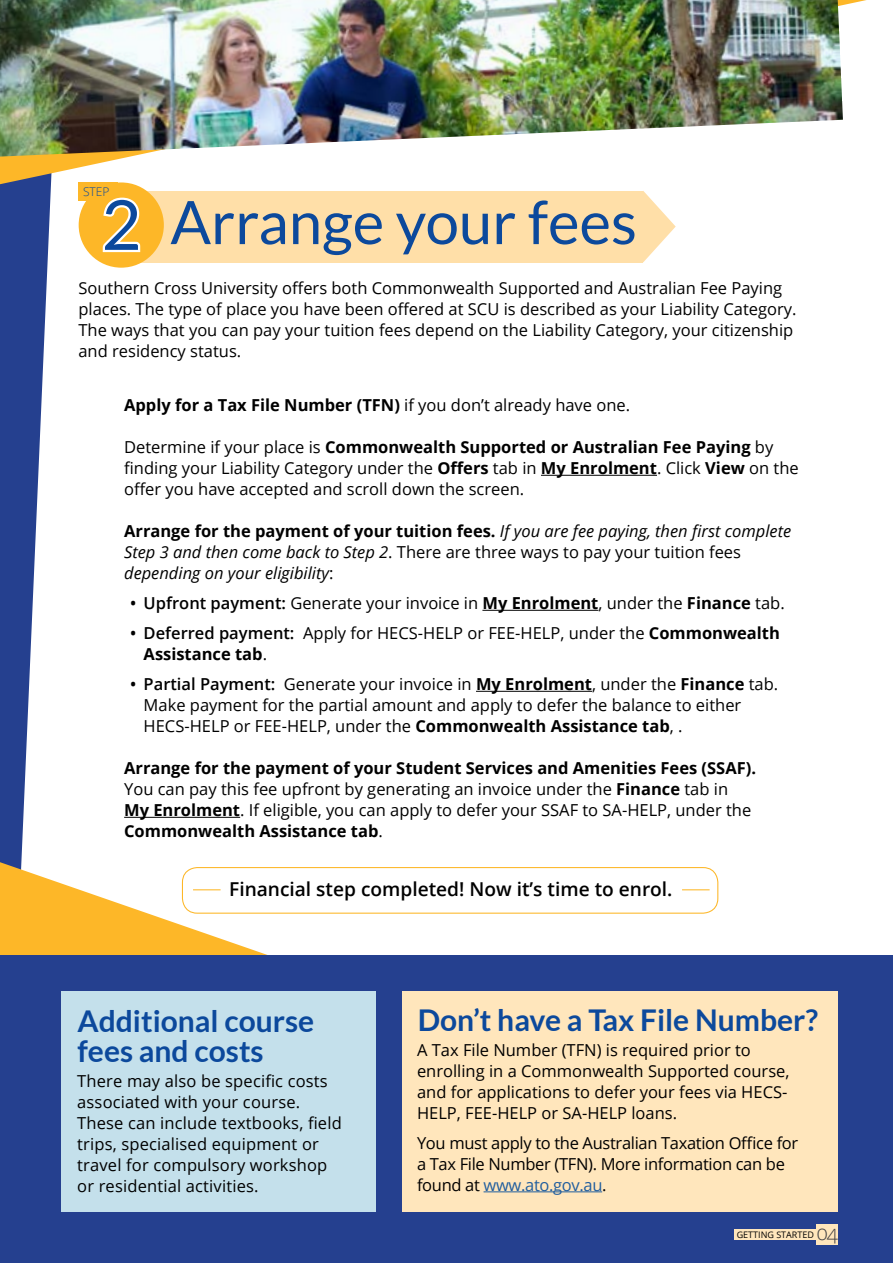
<style>
.page{position:relative;width:893px;height:1263px;background:#fff}
.page>*{position:absolute;margin:0;border:0;box-sizing:border-box;transform-origin:0 0}
.t1{font:69px "Lato";color:#0c499c}
.t2{font:60px "Lato";color:#0c499c}
.t3{font:700 30px/30px "Lato";color:#0c499c}
.t4{font:300 20.4px "Open Sans";color:#414042}
.t5{font:600 19.2px "Open Sans";color:#000}
.t6{font:16.5px/21px "Open Sans";color:#000}
.t7{font:italic 16.5px/21px "Open Sans";color:#000}
.t8{font:16.5px/21px "Open Sans";letter-spacing:-.02em;color:#000}
.t9{font:700 16.5px "Open Sans";color:#000}
.t10{font:300 12px "Open Sans";color:#0c499c}
.t11{font:9px "Open Sans";color:#000}
.s1{font-weight:400}
.s2{font-weight:700}
.s3{font-weight:700;font-style:normal}
.s4{font-style:normal}
.s5{font-weight:600}
.s6{color:#215e9e}
</style>
<div class="page">
<svg style="left:0;top:184px;width:51px;height:678px;fill:#25408f"></svg>
<svg style="left:0;top:0;width:867px;height:184px"></svg>
<svg style="left:0;top:862px;width:268px;height:93px;fill:#fdb728"></svg>
<div style="left:0;top:955px;width:893px;height:308px;background:#25408f"></div>
<div style="left:735px;top:1229px;width:88px;height:11px;background:#ffe6bc"></div>
<div style="left:816px;top:1224px;width:22px;height:20px;background:#ffe6bc"></div>
<hr style="left:541px;top:475px;width:116px;height:1px;background:#000">
<hr style="left:482px;top:610px;width:116px;height:1px;background:#000">
<hr style="left:476px;top:691px;width:116px;height:1px;background:#000">
<hr style="left:124px;top:817px;width:116px;height:1px;background:#000">
<div style="left:182px;top:867px;width:536px;height:47px;border:1px solid #fdb728;border-radius:15px"></div>
<svg style="left:193px;top:889px;width:28px;height:1px"></svg>
<svg style="left:682px;top:889px;width:28px;height:1px"></svg>
<img style="left:0;top:0;width:843px;height:157px">
<div style="left:61px;top:991px;width:315px;height:221px;background:#c4e0eb"></div>
<div style="left:134px;top:191px;width:509px;height:71px;background:#ffdfa8"></div>
<svg style="left:643px;top:191px;width:33px;height:71px"></svg>
<div style="left:79px;top:182px;width:85px;height:86px;background:#fdb728;border-radius:50%"></div>
<div style="left:79px;top:182px;width:39px;height:19px;background:#fdb728"></div>
<svg style="left:102px;top:197px;width:39px;height:56px"></svg>
<div style="left:402px;top:991px;width:435px;height:221px;background:#ffe6bc"></div>
<hr style="left:484px;top:1191px;width:118px;height:1px;background:#215e9e">
<p class="t10" style="left:83px;top:184px;width:28px">STEP</p>
<h1 class="t1" style="left:101px;top:186px;width:42px">2</h1>
<h2 class="t2" style="left:170px;top:189px;width:468px">Arrange your fees</h2>
<p class="t6" style="left:78px;top:277px;width:720px">Southern Cross University offers both Commonwealth Supported and Australian Fee Paying places. The type of place you have been offered at SCU is described as your Liability Category.<br>The ways that you can pay your tuition fees depend on the Liability Category, your citizenship and residency status.</p>
<p class="t9" style="left:124px;top:393px;width:508px">Apply for a Tax File Number (TFN) <span class="s1">if you don’t already have one.</span></p>
<p class="t6" style="left:124px;top:436px;width:676px">Determine if your place is <span class="s2">Commonwealth Supported or Australian Fee Paying</span> by finding your Liability Category under the <span class="s2">Offers</span> tab in <span class="s2">My Enrolment</span>. Click <span class="s2">View</span> on the offer you have accepted and scroll down the screen.</p>
<p class="t7" style="left:124px;top:520px;width:668px"><span class="s3">Arrange for the payment of your tuition fees.</span> If you are fee paying, then first complete<br>Step 3 and then come back to Step 2<span class="s4">. There are three ways to pay your tuition fees </span>depending on your eligibility<span class="s4">:</span></p>
<p class="t6" style="left:130px;top:592px;width:656px"><span class="s5">• Upfront payment:</span> Generate your invoice in <span class="s2">My Enrolment</span>, under the <span class="s2">Finance</span> tab.</p>
<p class="t6" style="left:144px;top:622px;width:638px;text-indent:-13px"><span class="s5">• Deferred payment:</span> Apply for HECS-HELP or FEE-HELP, under the <span class="s2">Commonwealth<br>Assistance tab</span>.</p>
<p class="t6" style="left:144px;top:673px;width:636px;text-indent:-13px"><span class="s5">• Partial Payment:</span> Generate your invoice in <span class="s2">My Enrolment</span>, under the <span class="s2">Finance</span> tab.<br>Make payment for the partial amount and apply to defer the balance to either<br>HECS-HELP or FEE-HELP, under the <span class="s2">Commonwealth Assistance tab</span>, .</p>
<p class="t6" style="left:124px;top:757px;width:633px"><span class="s2">Arrange for the payment of your Student Services and Amenities Fees (SSAF).<br></span>You can pay this fee upfront by generating an invoice under the <span class="s2">Finance</span> tab in <span class="s2">My Enrolment</span>. If eligible, you can apply to defer your SSAF to SA-HELP, under the <span class="s2">Commonwealth Assistance tab</span>.</p>
<p class="t5" style="left:229px;top:876px;width:445px">Financial step completed! Now it’s time to enrol.</p>
<h3 class="t3" style="left:77px;top:1005px;width:238px">Additional course fees and costs</h3>
<p class="t6" style="left:77px;top:1070px;width:266px">There may also be specific costs associated with your course.<br>These can include textbooks, field trips, specialised equipment or travel for compulsory workshop or residential activities.</p>
<h3 class="t3" style="left:418px;top:1004px;width:402px">Don’t have a Tax File Number?</h3>
<p class="t6" style="left:417px;top:1039px;width:374px">A Tax File Number (TFN) is required prior to enrolling in a Commonwealth Supported course, and for applications to defer your fees via HECS-HELP, FEE-HELP or SA-HELP loans.</p>
<p class="t8" style="left:417px;top:1132px;width:383px">You must apply to the Australian Taxation Office for a Tax File Number (TFN). More information can be found at <span class="s6">www.ato.gov.au</span>.</p>
<p class="t11" style="left:737px;top:1228px;width:79px">GETTING STARTED</p>
<p class="t4" style="left:816px;top:1218px;width:23px">04</p>
</div>
